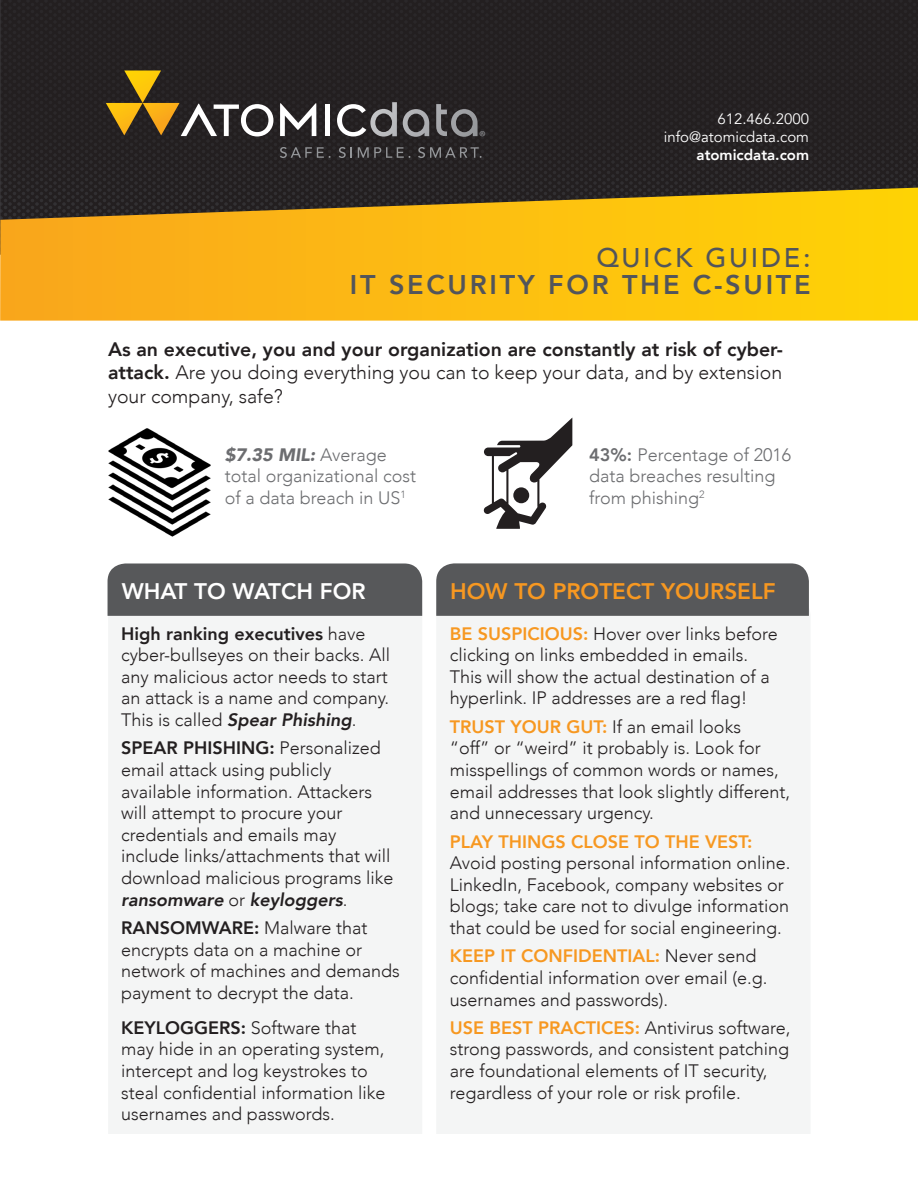
<style>
.page{position:relative;width:918px;height:1188px;background:#fff}
.page>*{position:absolute;margin:0;border:0;box-sizing:border-box;transform-origin:0 0}
.t1{font:800 27px "Avenir";letter-spacing:.1em;color:#52555b}
.t2{font:500 27px "Avenir";letter-spacing:.1em;color:#52555b}
.t3{font:800 22.5px "Avenir";color:#f79821}
.t4{font:800 22.5px "Avenir";color:#fff}
.t5{font:300 19.5px/23.4px "Avenir";color:#231f20;text-align:justify}
.t6{font:300 18px/21.6px "Avenir";color:#231f20}
.t7{font:300 18px/21.6px "Avenir";color:#6c6d70}
.t8{font:16.05px "Myriad Pro";color:#939598}
.t9{font:15px/18px "Avenir";color:#fff;text-align:right}
.t10{font:800 15px "Avenir";color:#fff}
.s1{font-weight:800}
.s2{font-weight:900;font-style:italic}
.s3{font-weight:800;color:#f79821}
.s4{font-weight:800;font-style:italic}
</style>
<div class="page">
<div style="left:0;top:0;width:918px;height:255px;background:#231f20"></div>
<svg style="left:0;top:188px;width:918px;height:133px;background:#e3ab13"></svg>
<svg style="left:280px;top:103px;width:36px;height:33px"></svg>
<div style="left:325px;top:105px;width:5px;height:31px;background:#fff"></div>
<svg style="left:106px;top:70px;width:167px;height:66px"></svg>
<svg style="left:337px;top:102px;width:60px;height:35px"></svg>
<svg style="left:403px;top:109px;width:26px;height:28px"></svg>
<svg style="left:436px;top:104px;width:42px;height:33px"></svg>
<svg style="left:339px;top:147px;width:13px;height:11px"></svg>
<svg style="left:358px;top:147px;width:52px;height:11px"></svg>
<svg style="left:280px;top:147px;width:51px;height:11px"></svg>
<svg style="left:418px;top:147px;width:64px;height:11px"></svg>
<div style="left:109px;top:616px;width:313px;height:518px;background:#f4f5f5"></div>
<img style="left:108px;top:428px;width:103px;height:109px">
<div style="left:108px;top:564px;width:314px;height:52px;background:#57585a"></div>
<div style="left:437px;top:611px;width:373px;height:523px;background:#f4f5f5"></div>
<div style="left:436px;top:563px;width:373px;height:53px;background:#57585a"></div>
<svg style="left:483px;top:418px;width:89px;height:111px"></svg>
<p class="t8" style="left:479px;top:127px;width:8px">®</p>
<p class="t9" style="left:664px;top:110px;width:147px">612.466.2000 info@atomicdata.com</p>
<p class="t10" style="left:697px;top:143px;width:114px">atomicdata.com</p>
<h1 class="t2" style="left:596px;top:234px;width:216px">QUICK GUIDE:</h1>
<h1 class="t1" style="left:350px;top:264px;width:462px">IT SECURITY FOR THE C-SUITE</h1>
<p class="t5" style="left:108px;top:337px;width:676px"><span class="s1">As an executive, you and your organization are constantly at risk of cyber&shy;attack.</span> Are you doing everything you can to keep your data, and by extension your company, safe?</p>
<p class="t7" style="left:225px;top:444px;width:193px"><span class="s2">$7.35 MIL:</span> Average total organizational cost of a data breach in US<sup>1</sup></p>
<p class="t7" style="left:589px;top:444px;width:204px"><span class="s1">43%:</span> Percentage of 2016 data breaches resulting from phishing<sup>2</sup></p>
<p class="t4" style="left:122px;top:574px;width:245px">WHAT TO WATCH FOR</p>
<p class="t3" style="left:450px;top:574px;width:327px">HOW TO PROTECT YOURSELF</p>
<p class="t6" style="left:450px;top:623px;width:330px"><span class="s3">BE SUSPICIOUS:</span> Hover over links before clicking on links embedded in emails.<br>This will show the actual destination of a hyperlink. IP addresses are a red flag!</p>
<p class="t6" style="left:450px;top:716px;width:342px"><span class="s3">TRUST YOUR GUT:</span> If an email looks<br>“off” or “weird” it probably is. Look for misspellings of common words or names, email addresses that look slightly different, and unnecessary urgency.</p>
<p class="t6" style="left:450px;top:831px;width:342px"><span class="s3">PLAY THINGS CLOSE TO THE VEST:<br></span>Avoid posting personal information online.<br>LinkedIn, Facebook, company websites or blogs; take care not to divulge information that could be used for social engineering.</p>
<p class="t6" style="left:450px;top:945px;width:319px"><span class="s3">KEEP IT CONFIDENTIAL:</span> Never send confidential information over email (e.g. usernames and passwords).</p>
<p class="t6" style="left:450px;top:1017px;width:342px"><span class="s3">USE BEST PRACTICES:</span> Antivirus software, strong passwords, and consistent patching are foundational elements of IT security, regardless of your role or risk profile.</p>
<p class="t6" style="left:121px;top:623px;width:271px"><span class="s1">High ranking executives</span> have cyber-bullseyes on their backs. All any malicious actor needs to start an attack is a name and company.<br>This is called <span class="s4">Spear Phishing</span>.</p>
<p class="t6" style="left:121px;top:737px;width:274px"><span class="s1">SPEAR PHISHING:</span> Personalized email attack using publicly available information. Attackers will attempt to procure your credentials and emails may include links/attachments that will download malicious programs like <span class="s4">ransomware</span> or <span class="s4">keyloggers</span>.</p>
<p class="t6" style="left:121px;top:917px;width:280px"><span class="s1">RANSOMWARE:</span> Malware that encrypts data on a machine or network of machines and demands payment to decrypt the data.</p>
<p class="t6" style="left:121px;top:1017px;width:266px"><span class="s1">KEYLOGGERS:</span> Software that may hide in an operating system, intercept and log keystrokes to steal confidential information like usernames and passwords.</p>
</div>
